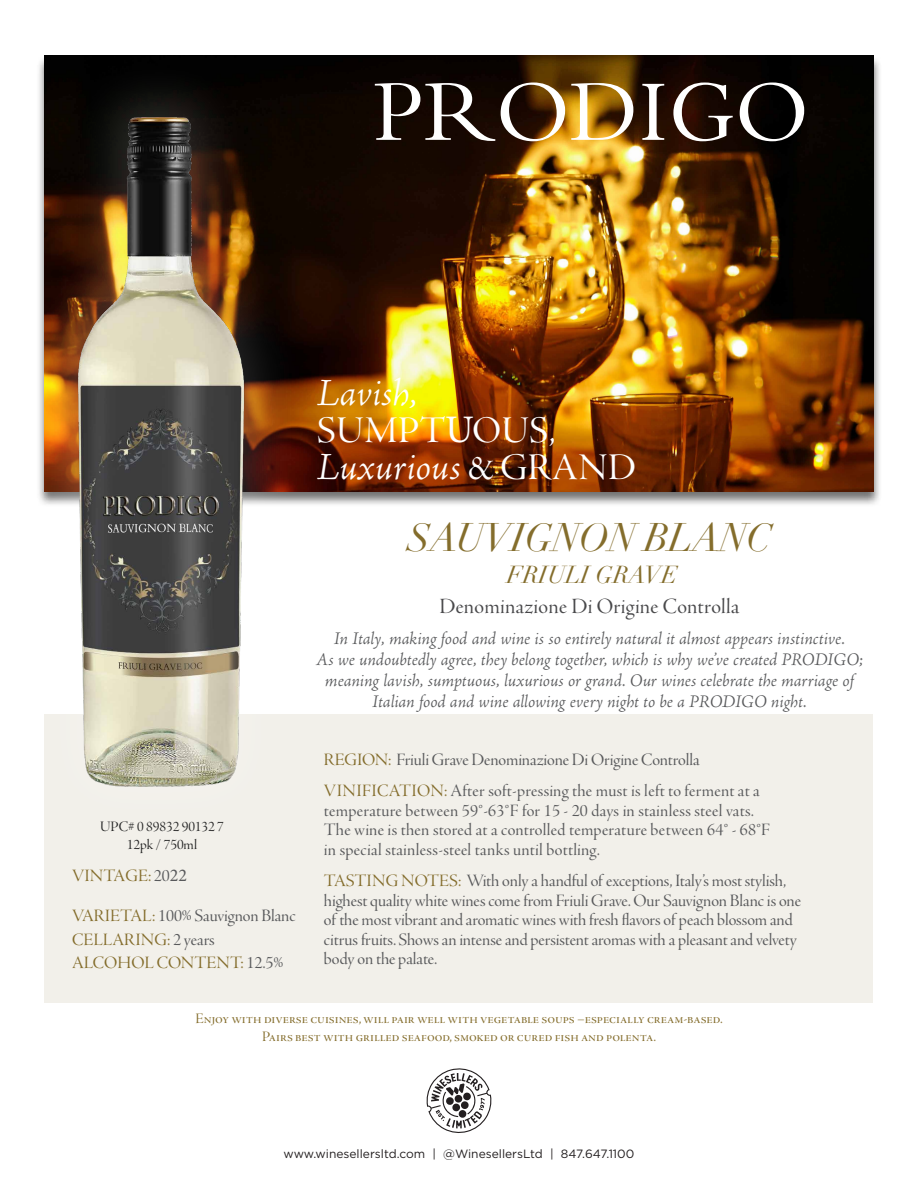
<style>
.page{position:relative;width:918px;height:1188px;background:#fff}
.page>*{position:absolute;margin:0;border:0;box-sizing:border-box;transform-origin:0 0}
.t1{font:italic 300 39px "Adobe Jenson Pro";letter-spacing:-.005em;color:#fff}
.t2{font:italic 39px "Didot";letter-spacing:-.02em;color:#846d2c}
.t3{font:39px "Adobe Jenson Pro Disp";letter-spacing:.015em;color:#fff}
.t4{font:italic 24px "Didot";color:#846d2c}
.t5{font:22.5px "Adobe Jenson Pro Disp";letter-spacing:.015em;color:#48484a}
.t6{font:18px/19.5px "Adobe Jenson Pro Disp";color:#58595b}
.t7{font:italic 300 18px/21px "Adobe Jenson Pro";letter-spacing:-.005em;color:#58595b;text-align:center}
.t8{font:18px/19.5px "Adobe Jenson Pro Disp";letter-spacing:.02em;color:#58595b}
.t9{font:18px/23.5px "Adobe Jenson Pro Disp";color:#846d2c}
.t10{font:15px/18px "Adobe Jenson Pro Disp";color:#846d2c;text-align:center}
.t11{font:15px/18px "Adobe Jenson Pro Disp";color:#242424;text-align:center}
.t12{font:12px "Gotham";color:#231f20}
.s1{font-family:"Minion Pro"}
.s2{font-family:"Adobe Jenson Pro Disp";font-weight:400;font-style:normal}
.s3{color:#58595b}
.s4{font-family:"Minion Pro";color:#58595b}
.s5{color:#846d2c}
</style>
<div class="page">
<div style="left:37px;top:55px;width:845px;height:452px;background:#000;opacity:.56"></div>
<img style="left:304px;top:56px;width:570px;height:435px">
<svg style="left:375px;top:83px;width:120px;height:58px"></svg>
<svg style="left:501px;top:83px;width:64px;height:58px"></svg>
<svg style="left:571px;top:83px;width:62px;height:57px"></svg>
<svg style="left:642px;top:84px;width:22px;height:56px"></svg>
<svg style="left:673px;top:82px;width:60px;height:59px"></svg>
<svg style="left:740px;top:83px;width:64px;height:58px"></svg>
<div style="left:45px;top:714px;width:828px;height:289px;background:#f2f0ea"></div>
<div style="left:17px;top:56px;width:287px;height:791px;background:#fff;opacity:.15"></div>
<img style="left:55px;top:110px;width:215px;height:682px">
<svg style="left:426px;top:1068px;width:66px;height:65px"></svg>
<h1 class="t1" style="left:317px;top:371px;width:102px">Lavish,</h1>
<h1 class="t3" style="left:317px;top:408px;width:241px">SUMPT<span class="s1">U</span>OUS,</h1>
<h1 class="t1" style="left:316px;top:445px;width:321px">Luxurious <span class="s2">&amp; GRAND</span></h1>
<p class="t11" style="left:100px;top:818px;width:125px">UPC# 0 89832 90132 7<br>12pk / 750ml</p>
<p class="t9" style="left:72px;top:864px;width:117px">VINTAGE: <span class="s3">20</span><span class="s4">22</span></p>
<p class="t9" style="left:72px;top:904px;width:225px">VARIETAL: <span class="s3">100% Sauvignon Blanc<br></span>CELLARING: <span class="s3">2 years<br></span>ALCOHOL CONTENT: <span class="s3">12.5%</span></p>
<h1 class="t2" style="left:407px;top:514px;width:366px">SAUVIGNON BLANC</h1>
<h2 class="t4" style="left:507px;top:559px;width:173px">FRIULI GRAVE</h2>
<p class="t5" style="left:439px;top:593px;width:302px">Denominazione Di Origine Controlla</p>
<p class="t7" style="left:316px;top:629px;width:549px">In Italy, making food and wine is so entirely natural it almost appears instinctive.<br>As we undoubtedly agree, they belong together, which is why we’ve created PRODIGO; meaning lavish, sumptuous, luxurious or grand. Our wines celebrate the marriage of Italian food and wine allowing every night to be a PRODIGO night.</p>
<p class="t6" style="left:324px;top:744px;width:437px;line-height:31.5px"><span class="s5">REGION:</span> Friuli Grave Denominazione Di Origine Controlla<br><span class="s5">VINIFICATION:</span> After soft-pressing the must is left to ferment at a</p>
<p class="t8" style="left:324px;top:801px;width:448px">temperature between 59°-63°F for 15 - 20 days in stainless steel vats.<br>The wine is then stored at a controlled temperature between 64° - 68°F in special stainless-steel tanks until bottling.</p>
<p class="t6" style="left:324px;top:872px;width:479px"><span class="s5">TASTING NOTES:</span> With only a handful of exceptions, Italy’s most stylish, highest quality white wines come from Friuli Grave. Our Sauvignon Blanc is one of the most vibrant and aromatic wines with fresh flavors of peach blossom and citrus fruits. Shows an intense and persistent aromas with a pleasant and velvety body on the palate.</p>
<p class="t10" style="left:196px;top:1010px;width:529px">Enjoy with diverse cuisines, will pair well with vegetable soups –especially cream-based.<br>Pairs best with grilled seafood, smoked or cured fish and polenta.</p>
<p class="t12" style="left:284px;top:1147px;width:352px">www.winesellersltd.com | @WinesellersLtd | 847.647.1100</p>
</div>
